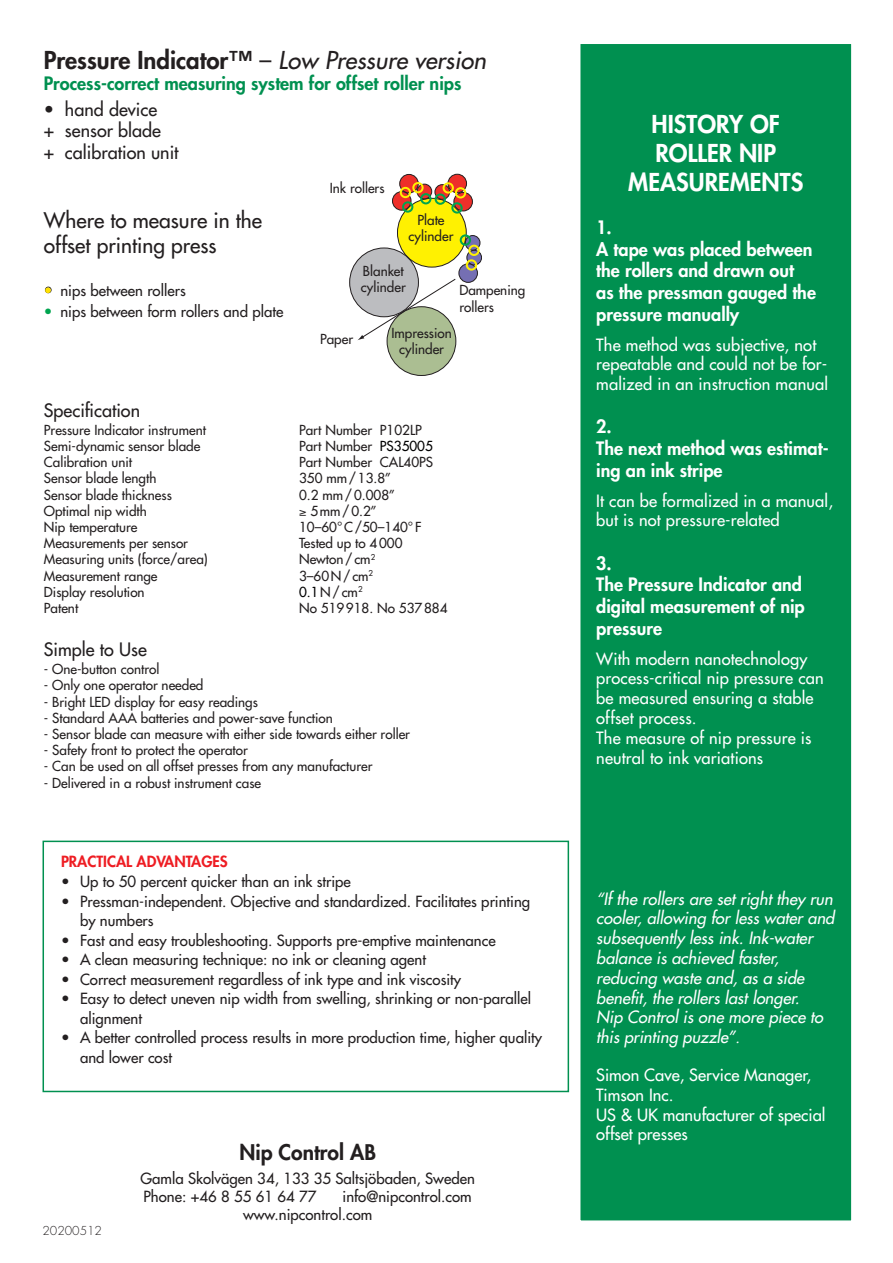
<style>
.page{position:relative;width:893px;height:1263px;background:#fff}
.page>*{position:absolute;margin:0;border:0;box-sizing:border-box;transform-origin:0 0}
.t1{font:800 24px "Futura";color:#231f20}
.t2{font:800 24px "Futura";color:#fff}
.t3{font:21px "Futura";color:#231f20}
.t4{font:800 21px "Futura";color:#231f20}
.t5{font:800 18px/21.6px "Futura";color:#fff}
.t6{font:18px "Futura";color:#231f20}
.t7{font:800 18px "Futura";color:#009050}
.t8{font:16.5px/19.8px "Futura";letter-spacing:.01em;color:#fff}
.t9{font:italic 16.5px/19.8px "Futura";color:#fff}
.t10{font:15px/19.5px "Futura";color:#231f20}
.t11{font:800 15px "Futura";color:#ee1d23}
.t12{font:13.5px "Futura";color:#231f20}
.t13{font:300 12px "Futura";color:#231f20}
.s1{font-weight:400}
.s2{font-weight:400;font-style:italic}
.s3{color:#ffe101}
.s4{color:#00a54f}
.s5{color:#000}
.s6{font-size:15px}
</style>
<div class="page">
<div style="left:579px;top:43px;width:274px;height:1179px;background:#009050;border:2px solid #fff"></div>
<div style="left:350px;top:248px;width:68px;height:69px;background:#bcbdc0;border-radius:50%"></div>
<div style="left:387px;top:307px;width:69px;height:68px;background:#abbe92;border-radius:50%"></div>
<svg style="left:400px;top:174px;width:18px;height:19px"></svg>
<div style="left:399px;top:174px;width:20px;height:19px;border:1px solid #231f20;border-radius:50%"></div>
<svg style="left:392px;top:192px;width:19px;height:18px"></svg>
<div style="left:392px;top:191px;width:19px;height:20px;border:1px solid #231f20;border-radius:50%"></div>
<svg style="left:448px;top:174px;width:19px;height:19px"></svg>
<div style="left:448px;top:174px;width:19px;height:19px;border:1px solid #231f20;border-radius:50%"></div>
<div style="left:466px;top:250px;width:16px;height:15px;border:1px solid #231f20;border-radius:50%"></div>
<div style="left:459px;top:264px;width:18px;height:18px;background:#756fb3;border-radius:50%"></div>
<div style="left:458px;top:263px;width:20px;height:20px;border:1px solid #231f20;border-radius:50%"></div>
<svg style="left:357px;top:278px;width:99px;height:62px"></svg>
<img style="left:399px;top:181px;width:82px;height:91px">
<svg style="left:45px;top:287px;width:6px;height:6px"></svg>
<div style="left:43px;top:841px;width:526px;height:251px;border:2px solid #009050"></div>
<p class="t1" style="left:44px;top:45px;width:444px">Pressure Indicator™ <span class="s1">–</span> <span class="s2">Low Pressure version</span></p>
<p class="t7" style="left:44px;top:72px;width:419px">Process-correct measuring system for offset roller nips</p>
<p class="t6" style="left:44px;top:98px;width:115px">• hand device</p>
<p class="t6" style="left:44px;top:119px;width:119px">+ sensor blade</p>
<p class="t6" style="left:44px;top:141px;width:136px">+ calibration unit</p>
<p class="t3" style="left:44px;top:207px;width:220px">Where to measure in the</p>
<p class="t3" style="left:44px;top:232px;width:174px">offset printing press</p>
<p class="t10" style="left:44px;top:280px;width:143px"><span class="s3">•</span> nips between rollers</p>
<p class="t10" style="left:44px;top:302px;width:241px"><span class="s4">•</span> nips between form rollers and plate</p>
<p class="t12" style="left:330px;top:180px;width:56px">Ink rollers</p>
<p class="t12" style="left:418px;top:211px;width:29px">Plate</p>
<p class="t12" style="left:409px;top:228px;width:46px">cylinder</p>
<p class="t12" style="left:320px;top:330px;width:35px">Paper</p>
<p class="t12" style="left:363px;top:263px;width:42px">Blanket</p>
<p class="t12" style="left:361px;top:279px;width:46px">cylinder</p>
<p class="t12" style="left:391px;top:324px;width:62px">Impression</p>
<p class="t12" style="left:399px;top:340px;width:46px">cylinder</p>
<p class="t12" style="left:459px;top:282px;width:67px">Dampening</p>
<p class="t12" style="left:459px;top:298px;width:36px">rollers</p>
<p class="t6" style="left:44px;top:399px;width:98px">Specification</p>
<p class="t12" style="left:44px;top:421px;width:164px">Pressure Indicator instrument</p>
<p class="t12" style="left:299px;top:421px;width:124px">Part Number P102LP</p>
<p class="t12" style="left:44px;top:438px;width:158px">Semi-dynamic sensor blade</p>
<p class="t12" style="left:299px;top:438px;width:135px">Part Number <span class="s5">PS35005</span></p>
<p class="t12" style="left:44px;top:454px;width:90px">Calibration unit</p>
<p class="t12" style="left:299px;top:454px;width:136px">Part Number CAL40PS</p>
<p class="t12" style="left:44px;top:470px;width:114px">Sensor blade length</p>
<p class="t12" style="left:299px;top:470px;width:94px">350 mm/13.8”</p>
<p class="t12" style="left:44px;top:486px;width:129px">Sensor blade thickness</p>
<p class="t12" style="left:299px;top:486px;width:97px">0.2 mm/0.008”</p>
<p class="t12" style="left:44px;top:502px;width:104px">Optimal nip width</p>
<p class="t12" style="left:299px;top:502px;width:79px">≥ 5mm/0.2”</p>
<p class="t12" style="left:44px;top:519px;width:95px">Nip temperature</p>
<p class="t12" style="left:299px;top:519px;width:124px">10–60°C/50–140° F</p>
<p class="t12" style="left:44px;top:535px;width:146px">Measurements per sensor</p>
<p class="t12" style="left:299px;top:535px;width:105px">Tested up to 4000</p>
<p class="t12" style="left:44px;top:551px;width:165px">Measuring units (force/area)</p>
<p class="t12" style="left:299px;top:551px;width:78px">Newton/cm<sup>2</sup></p>
<p class="t12" style="left:44px;top:567px;width:115px">Measurement range</p>
<p class="t12" style="left:299px;top:567px;width:76px">3–60N/cm<sup>2</sup></p>
<p class="t12" style="left:44px;top:583px;width:102px">Display resolution</p>
<p class="t12" style="left:299px;top:583px;width:65px"><span class="s5">0.1</span>N/cm<sup>2</sup></p>
<p class="t12" style="left:44px;top:600px;width:36px">Patent</p>
<p class="t12" style="left:299px;top:600px;width:150px">No 519918. No 537884</p>
<p class="t6" style="left:44px;top:638px;width:105px">Simple to Use</p>
<p class="t12" style="left:44px;top:661px;width:117px">- One-button control</p>
<p class="t12" style="left:44px;top:677px;width:161px">- Only one operator needed</p>
<p class="t12" style="left:44px;top:693px;width:216px">- Bright LED display for easy readings</p>
<p class="t12" style="left:44px;top:709px;width:291px">- Standard AAA batteries and power-save function</p>
<p class="t12" style="left:44px;top:726px;width:368px">- Sensor blade can measure with either side towards either roller</p>
<p class="t12" style="left:44px;top:742px;width:205px">- Safety front to protect the operator</p>
<p class="t12" style="left:44px;top:758px;width:330px">- Can be used on all offset presses from any manufacturer</p>
<p class="t12" style="left:44px;top:774px;width:219px">- Delivered in a robust instrument case</p>
<p class="t11" style="left:61px;top:852px;width:168px">PRACTICAL ADVANTAGES</p>
<p class="t10" style="left:61px;top:872px;width:291px">• Up to 50 percent quicker than an ink stripe</p>
<p class="t10" style="left:61px;top:891px;width:471px">• Pressman-independent. Objective and standardized. Facilitates printing</p>
<p class="t10" style="left:80px;top:911px;width:75px">by numbers</p>
<p class="t10" style="left:61px;top:930px;width:436px">• Fast and easy troubleshooting. Supports pre-emptive maintenance</p>
<p class="t10" style="left:61px;top:950px;width:366px">• A clean measuring technique: no ink or cleaning agent</p>
<p class="t10" style="left:61px;top:969px;width:402px">• Correct measurement regardless of ink type and ink viscosity</p>
<p class="t10" style="left:61px;top:989px;width:472px">• Easy to detect uneven nip width from swelling, shrinking or non-parallel</p>
<p class="t10" style="left:80px;top:1008px;width:63px">alignment</p>
<p class="t10" style="left:80px;top:1028px;width:463px;text-indent:-19px">• A better controlled process results in more production time, higher quality and lower cost</p>
<p class="t13" style="left:43px;top:1223px;width:61px">20200512</p>
<p class="t4" style="left:239px;top:1139px;width:138px">Nip Control AB</p>
<p class="t10" style="left:140px;top:1168px;width:336px">Gamla Skolvägen 34, 133 35 Saltsjöbaden, Sweden</p>
<p class="t10" style="left:144px;top:1186px;width:174px">Phone: +46 8 55 61 64 77</p>
<p class="t10" style="left:342px;top:1186px;width:131px">info@nipcontrol.com</p>
<p class="t10" style="left:243px;top:1204px;width:131px">www.nipcontrol.com</p>
<p class="t2" style="left:652px;top:109px;width:130px">HISTORY OF</p>
<p class="t2" style="left:656px;top:138px;width:122px">ROLLER NIP</p>
<p class="t2" style="left:628px;top:167px;width:177px">MEASUREMENTS</p>
<p class="t5" style="left:596px;top:217px;width:17px">1.</p>
<p class="t5" style="left:596px;top:238px;width:221px">A tape was placed between the rollers and drawn out as the pressman gauged the pressure manually</p>
<p class="t8" style="left:596px;top:335px;width:233px">The method was subjective, not repeatable and could not be for&shy;malized in an instruction manual</p>
<p class="t5" style="left:596px;top:416px;width:17px">2.</p>
<p class="t5" style="left:596px;top:438px;width:234px">The next method was estimat&shy;ing an ink stripe</p>
<p class="t8" style="left:596px;top:491px;width:238px">It can be formalized in a manual, but is not pressure-related</p>
<p class="t5" style="left:596px;top:552px;width:17px">3.</p>
<p class="t5" style="left:596px;top:574px;width:210px">The Pressure Indicator and digital measurement of nip pressure</p>
<p class="t8" style="left:596px;top:649px;width:229px">With modern nanotechnology process-critical nip pressure can be measured ensuring a stable offset process.</p>
<p class="t8" style="left:596px;top:728px;width:217px">The measure of nip pressure is neutral to ink variations</p>
<p class="t9" style="left:596px;top:889px;width:240px">“If the rollers are set right they run cooler, allowing for less water and subsequently less ink. Ink-water balance is achieved faster,</p>
<p class="t9" style="left:596px;top:968px;width:210px">reducing waste and, as a side benefit, the rollers last longer.</p>
<p class="t9" style="left:596px;top:1007px;width:228px">Nip Control is one more piece to this printing puzzle”<span class="s6">.</span></p>
<p class="t8" style="left:596px;top:1065px;width:217px">Simon Cave, Service Manager,</p>
<p class="t8" style="left:596px;top:1085px;width:79px">Timson Inc.</p>
<p class="t8" style="left:596px;top:1105px;width:231px">US &amp; UK manufacturer of special offset presses</p>
</div>
